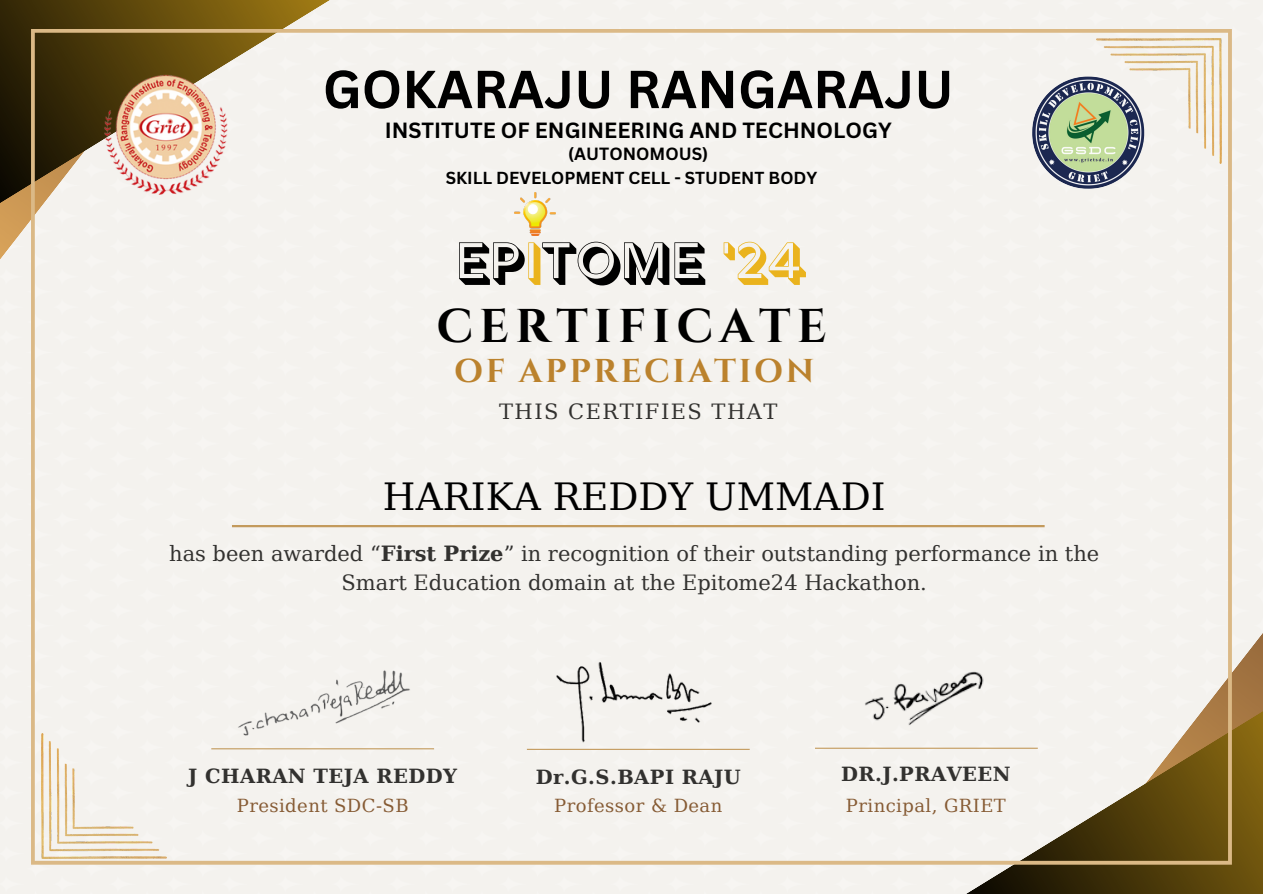
<style>
.page{position:relative;width:1263px;height:894px;background:#fff}
.page>*{position:absolute;margin:0;border:0;box-sizing:border-box;transform-origin:0 0}
.t1{font:56.55px "Rig Medium Fill";color:#000}
.t2{font:700 52.2px "Canva Sans";color:#000}
.t3{font:700 47.25px "Cinzel";letter-spacing:.125em;color:#000}
.t4{font:37.5px "DejaVu Serif";color:#000}
.t5{font:700 33px "Cinzel";letter-spacing:.08em;color:#bb822d}
.t6{font:700 21.3px "Canva Sans";color:#000}
.t7{font:21px/29.2px "DejaVu Serif";color:#32312f;text-align:center}
.t8{font:21px "DejaVu Serif";letter-spacing:.07em;color:#32312f}
.t9{font:700 19.5px "DejaVu Serif";letter-spacing:.025em;color:#32312f}
.t10{font:18px "DejaVu Serif";letter-spacing:.025em;color:#865b34}
.t11{font:700 17.25px "Canva Sans";color:#000}
.t12{font:700 16.95px "Canva Sans";color:#000}
.s1{color:#eab31d}
.s2{font-weight:700}
</style>
<div class="page">
<svg style="left:0;top:210px;width:31px;height:190px;background:#eee5d6"></svg>
<svg style="left:0;top:0;width:479px;height:210px;background:#796b46"></svg>
<svg style="left:952px;top:591px;width:311px;height:302px;background:#7b6739"></svg>
<div style="left:31px;top:29px;width:1201px;height:835px;background:#f4f2ee"></div>
<hr style="left:232px;top:525px;width:813px;height:2px;background:#c39a5c">
<hr style="left:211px;top:748px;width:223px;height:1px;background:#c39a5c">
<hr style="left:815px;top:747px;width:223px;height:1px;background:#c39a5c">
<img style="left:1097px;top:39px;width:125px;height:125px">
<hr style="left:527px;top:748px;width:223px;height:1px;background:#c39a5c">
<img style="left:88px;top:60px;width:154px;height:151px">
<img style="left:1032px;top:76px;width:112px;height:113px;border-radius:50%">
<img style="left:514px;top:192px;width:42px;height:43px">
<div style="left:225px;top:639px;width:239px;height:144px;background:#f4f2ee"></div>
<img style="left:555px;top:660px;width:158px;height:83px">
<img style="left:847px;top:635px;width:157px;height:97px">
<img style="left:41px;top:733px;width:125px;height:125px">
<p class="t2" style="left:323px;top:52px;width:632px">GOKARAJU RANGARAJU</p>
<p class="t6" style="left:385px;top:115px;width:508px">INSTITUTE OF ENGINEERING AND TECHNOLOGY</p>
<h5 class="t11" style="left:568px;top:142px;width:142px">(AUTONOMOUS)</h5>
<p class="t12" style="left:446px;top:166px;width:373px">SKILL DEVELOPMENT CELL - STUDENT BODY</p>
<h5 class="t1" style="left:456px;top:229px;width:351px">EP<span class="s1">I</span>TOME <span class="s1">'24</span></h5>
<p class="t3" style="left:436px;top:296px;width:392px">CERTIFICATE</p>
<h5 class="t5" style="left:454px;top:350px;width:361px">OF APPRECIATION</h5>
<h2 class="t8" style="left:499px;top:399px;width:280px">THIS CERTIFIES THAT</h2>
<p class="t4" style="left:383px;top:474px;width:504px">HARIKA REDDY UMMADI</p>
<h4 class="t7" style="left:169px;top:538px;width:932px">has been awarded “<span class="s2">First Prize</span>” in recognition of their outstanding performance in the<br>Smart Education domain at the Epitome24 Hackathon.</h4>
<p class="t9" style="left:188px;top:764px;width:270px">J CHARAN TEJA REDDY</p>
<p class="t9" style="left:536px;top:765px;width:206px">Dr.G.S.BAPI RAJU</p>
<p class="t9" style="left:841px;top:762px;width:171px">DR.J.PRAVEEN</p>
<h6 class="t10" style="left:237px;top:794px;width:173px">President SDC-SB</h6>
<p class="t10" style="left:846px;top:794px;width:162px">Principal, GRIET</p>
<h3 class="t10" style="left:554px;top:795px;width:170px">Professor &amp; Dean</h3>
</div>
